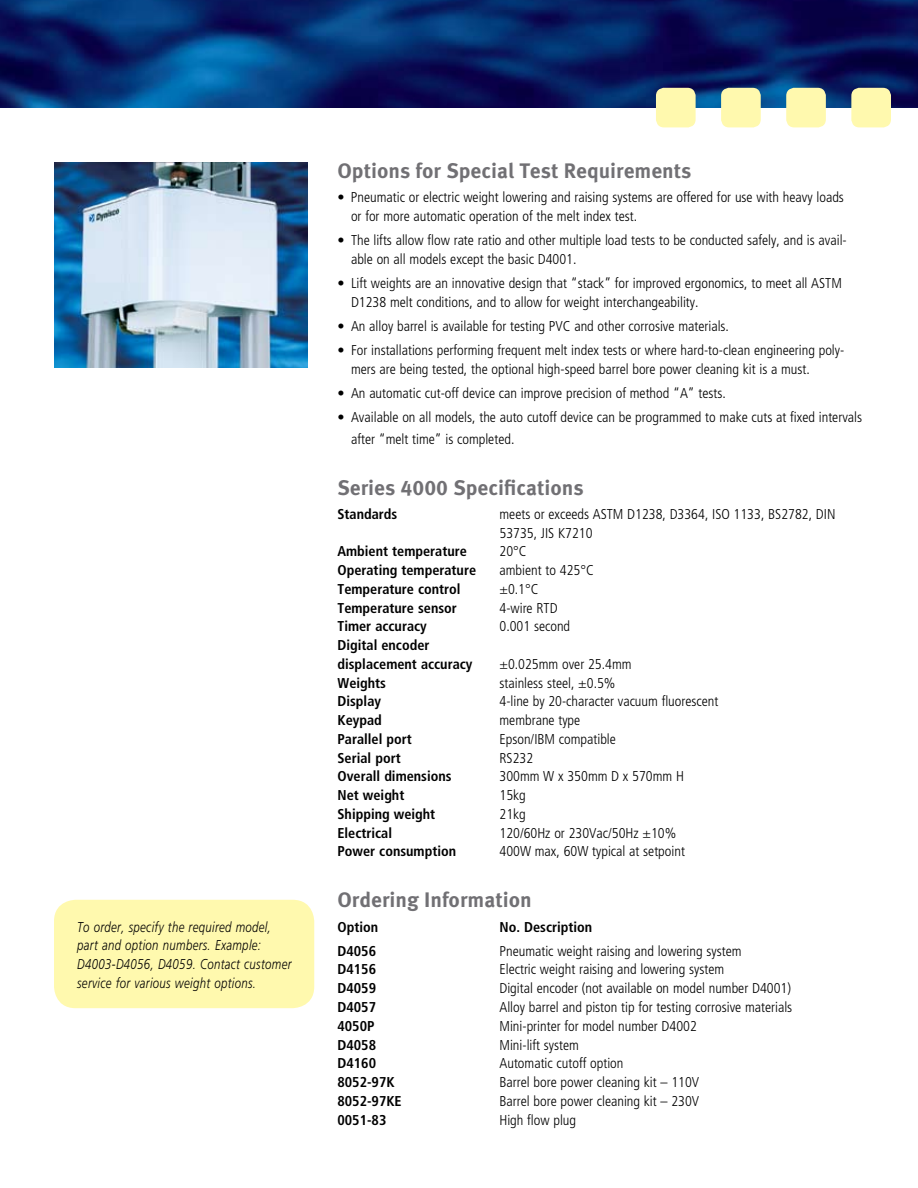
<style>
.page{position:relative;width:918px;height:1188px;background:#fff}
.page>*{position:absolute;margin:0;border:0;box-sizing:border-box;transform-origin:0 0}
.t1{font:700 21px "Meta OT";color:#717074}
.t2{font:300 condensed 14.25px/18.8px "Frutiger LT Std";color:#000}
.t3{font:700 condensed 14.25px/18.8px "Frutiger LT Std";color:#000}
.t4{font:italic 300 14.25px/18.8px "Frutiger LT Std";letter-spacing:.03em;color:#000;scale:.8 1}
</style>
<div class="page">
<img style="left:0;top:0;width:918px;height:108px">
<div style="left:721px;top:88px;width:40px;height:39px;background:#fff9ae;border-radius:8px"></div>
<div style="left:786px;top:88px;width:40px;height:39px;background:#fff9ae;border-radius:8px"></div>
<div style="left:851px;top:88px;width:40px;height:39px;background:#fff9ae;border-radius:8px"></div>
<div style="left:656px;top:88px;width:40px;height:39px;background:#fff9ae;border-radius:8px"></div>
<img style="left:54px;top:162px;width:253px;height:205px">
<div style="left:54px;top:900px;width:260px;height:108px;background:#fff9ae;border-radius:22px"></div>
<p class="t4" style="left:77px;top:917px;width:269px">To order, specify the required model, part and option numbers. Example:<br>D4003-D4056, D4059. Contact customer service for various weight options.</p>
<h1 class="t1" style="left:338px;top:157px;width:356px">Options for Special Test Requirements</h1>
<p class="t2" style="left:351px;top:188px;width:494px;text-indent:-14px">• Pneumatic or electric weight lowering and raising systems are offered for use with heavy loads or for more automatic operation of the melt index test.</p>
<p class="t2" style="left:351px;top:231px;width:497px;text-indent:-14px">• The lifts allow flow rate ratio and other multiple load tests to be conducted safely, and is avail&shy;able on all models except the basic D4001.</p>
<p class="t2" style="left:351px;top:274px;width:492px;text-indent:-14px">• Lift weights are an innovative design that “stack” for improved ergonomics, to meet all ASTM<br>D1238 melt conditions, and to allow for weight interchangeability.</p>
<p class="t2" style="left:338px;top:317px;width:393px">• An alloy barrel is available for testing PVC and other corrosive materials.</p>
<p class="t2" style="left:351px;top:341px;width:495px;text-indent:-14px">• For installations performing frequent melt index tests or where hard-to-clean engineering poly&shy;mers are being tested, the optional high-speed barrel bore power cleaning kit is a must.</p>
<p class="t2" style="left:338px;top:384px;width:390px">• An automatic cut-off device can improve precision of method “A” tests.</p>
<p class="t2" style="left:351px;top:406px;width:513px;line-height:21.6px;text-indent:-14px">• Available on all models, the auto cutoff device can be programmed to make cuts at fixed intervals after “melt time” is completed.</p>
<h1 class="t1" style="left:338px;top:474px;width:248px">Series 4000 Specifications</h1>
<p class="t3" style="left:338px;top:504px;width:61px">Standards</p>
<p class="t2" style="left:499px;top:505px;width:337px">meets or exceeds ASTM D1238, D3364, ISO 1133, BS2782, DIN<br>53735, JIS K7210</p>
<p class="t3" style="left:338px;top:542px;width:131px">Ambient temperature</p>
<p class="t2" style="left:499px;top:542px;width:29px">20°C</p>
<p class="t3" style="left:338px;top:561px;width:140px">Operating temperature</p>
<p class="t2" style="left:499px;top:561px;width:96px">ambient to 425°C</p>
<p class="t3" style="left:338px;top:580px;width:125px">Temperature control</p>
<p class="t2" style="left:499px;top:580px;width:41px">±0.1°C</p>
<p class="t3" style="left:338px;top:598px;width:121px">Temperature sensor</p>
<p class="t2" style="left:499px;top:598px;width:60px">4-wire RTD</p>
<p class="t3" style="left:338px;top:617px;width:91px">Timer accuracy</p>
<p class="t2" style="left:499px;top:617px;width:72px">0.001 second</p>
<p class="t3" style="left:338px;top:636px;width:137px">Digital encoder displacement accuracy</p>
<p class="t2" style="left:499px;top:655px;width:134px">±0.025mm over 25.4mm</p>
<p class="t3" style="left:338px;top:673px;width:50px">Weights</p>
<p class="t2" style="left:499px;top:673px;width:118px">stainless steel, ±0.5%</p>
<p class="t3" style="left:338px;top:692px;width:45px">Display</p>
<p class="t2" style="left:499px;top:692px;width:220px">4-line by 20-character vacuum fluorescent</p>
<p class="t3" style="left:338px;top:711px;width:46px">Keypad</p>
<p class="t2" style="left:499px;top:711px;width:82px">membrane type</p>
<p class="t3" style="left:338px;top:730px;width:76px">Parallel port</p>
<p class="t2" style="left:499px;top:730px;width:118px">Epson/IBM compatible</p>
<p class="t3" style="left:338px;top:748px;width:65px">Serial port</p>
<p class="t2" style="left:499px;top:748px;width:35px">RS232</p>
<p class="t3" style="left:338px;top:767px;width:116px">Overall dimensions</p>
<p class="t2" style="left:499px;top:767px;width:186px">300mm W x 350mm D x 570mm H</p>
<p class="t3" style="left:338px;top:786px;width:68px">Net weight</p>
<p class="t2" style="left:499px;top:786px;width:28px">15kg</p>
<p class="t3" style="left:338px;top:805px;width:99px">Shipping weight</p>
<p class="t2" style="left:499px;top:805px;width:28px">21kg</p>
<p class="t3" style="left:338px;top:823px;width:56px">Electrical</p>
<p class="t2" style="left:499px;top:823px;width:178px">120/60Hz or 230Vac/50Hz ±10%</p>
<p class="t3" style="left:337px;top:842px;width:120px">Power consumption</p>
<p class="t2" style="left:499px;top:842px;width:187px">400W max, 60W typical at setpoint</p>
<h1 class="t1" style="left:338px;top:887px;width:196px">Ordering Information</h1>
<p class="t3" style="left:338px;top:917px;width:42px">Option</p>
<p class="t3" style="left:499px;top:917px;width:94px">No. Description</p>
<p class="t3" style="left:338px;top:941px;width:40px">D4056</p>
<p class="t2" style="left:499px;top:942px;width:244px">Pneumatic weight raising and lowering system</p>
<p class="t3" style="left:338px;top:960px;width:40px">D4156</p>
<p class="t2" style="left:499px;top:960px;width:226px">Electric weight raising and lowering system</p>
<p class="t3" style="left:338px;top:979px;width:40px">D4059</p>
<p class="t2" style="left:499px;top:979px;width:293px">Digital encoder (not available on model number D4001)</p>
<p class="t3" style="left:338px;top:998px;width:40px">D4057</p>
<p class="t2" style="left:499px;top:998px;width:294px">Alloy barrel and piston tip for testing corrosive materials</p>
<p class="t3" style="left:338px;top:1016px;width:39px">4050P</p>
<p class="t2" style="left:499px;top:1017px;width:199px">Mini-printer for model number D4002</p>
<p class="t3" style="left:338px;top:1035px;width:40px">D4058</p>
<p class="t2" style="left:499px;top:1035px;width:81px">Mini-lift system</p>
<p class="t3" style="left:338px;top:1054px;width:40px">D4160</p>
<p class="t2" style="left:499px;top:1054px;width:125px">Automatic cutoff option</p>
<p class="t3" style="left:338px;top:1073px;width:59px">8052-97K</p>
<p class="t2" style="left:499px;top:1073px;width:201px">Barrel bore power cleaning kit – 110V</p>
<p class="t3" style="left:338px;top:1091px;width:66px">8052-97KE</p>
<p class="t2" style="left:499px;top:1092px;width:201px">Barrel bore power cleaning kit – 230V</p>
<p class="t3" style="left:338px;top:1110px;width:50px">0051-83</p>
<p class="t2" style="left:499px;top:1110px;width:78px">High flow plug</p>
</div>
